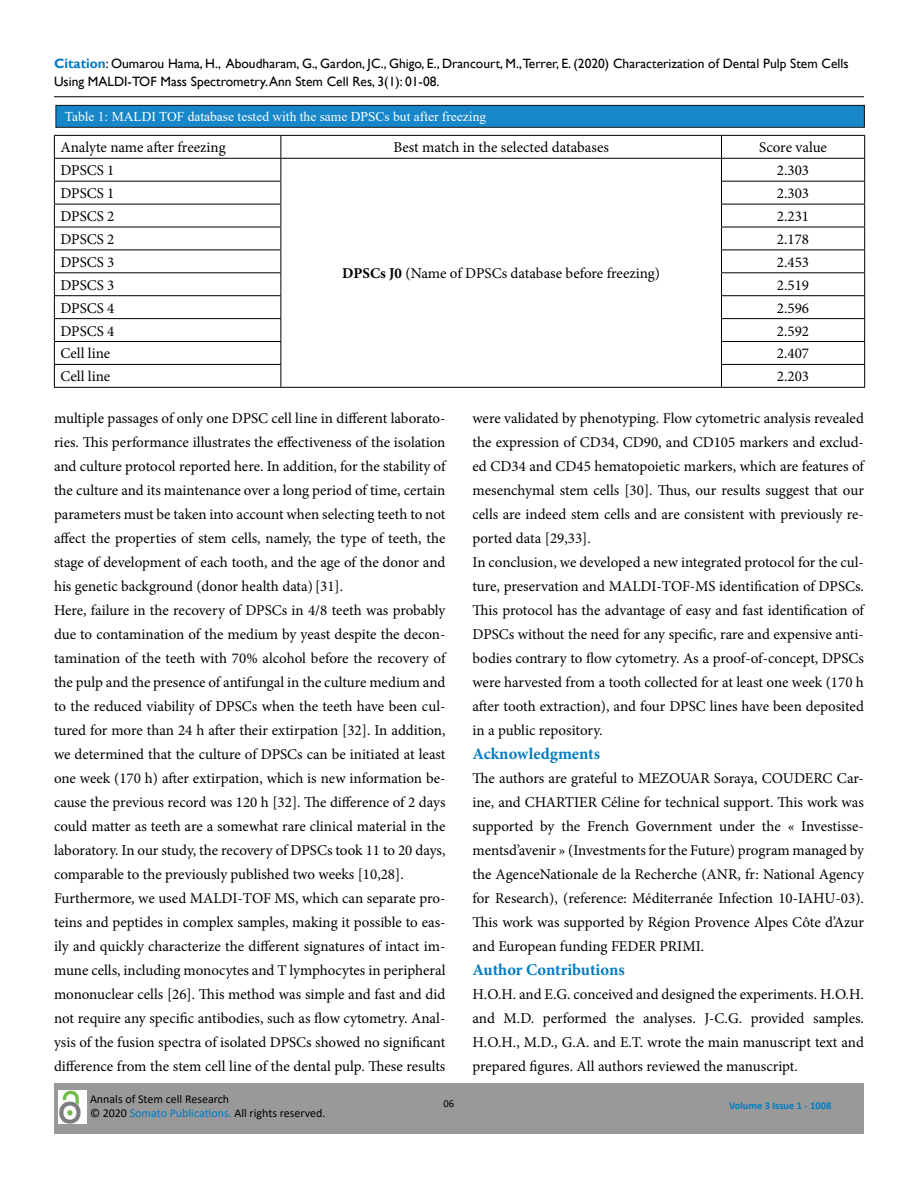
<style>
.page{position:relative;width:918px;height:1188px;background:#fff}
.page>*{position:absolute;margin:0;border:0;box-sizing:border-box;transform-origin:0 0}
.t1{font:700 16.5px "Minion Pro";color:#007cc4}
.t2{font:15px/24px "Minion Pro";color:#000}
.t3{font:13.5px/18px "Gill Sans";color:#000}
.t4{font:13.5px "Times New Roman";color:#fff}
.t5{font:12px/14.4px "Calibri";color:#000}
.t6{font:700 10.5px "Calibri";color:#007cc4}
.t7{font:10.5px "Calibri";color:#000}
.s1{font-weight:700;color:#007cc4}
.s2{font-weight:700}
.s3{color:#007cc4}
</style>
<div class="page">
<hr style="left:54px;top:96px;width:810px;height:1px;background:#000">
<div style="left:54px;top:1083px;width:810px;height:51px;background:#999"></div>
<img style="left:58px;top:1090px;width:29px;height:33px">
<hr style="left:54px;top:135px;width:227px;height:1px;background:#000">
<hr style="left:281px;top:135px;width:441px;height:1px;background:#000">
<hr style="left:722px;top:135px;width:143px;height:1px;background:#000">
<hr style="left:54px;top:158px;width:227px;height:1px;background:#000">
<hr style="left:281px;top:158px;width:441px;height:1px;background:#000">
<hr style="left:281px;top:387px;width:441px;height:1px;background:#000">
<hr style="left:722px;top:158px;width:143px;height:1px;background:#000">
<hr style="left:54px;top:181px;width:227px;height:1px;background:#000">
<hr style="left:721px;top:181px;width:144px;height:1px;background:#000">
<hr style="left:54px;top:204px;width:227px;height:1px;background:#000">
<hr style="left:721px;top:204px;width:144px;height:1px;background:#000">
<hr style="left:54px;top:227px;width:227px;height:1px;background:#000">
<hr style="left:721px;top:227px;width:144px;height:1px;background:#000">
<hr style="left:54px;top:250px;width:227px;height:1px;background:#000">
<hr style="left:721px;top:250px;width:144px;height:1px;background:#000">
<hr style="left:54px;top:272px;width:227px;height:1px;background:#000">
<hr style="left:721px;top:272px;width:144px;height:1px;background:#000">
<hr style="left:54px;top:295px;width:227px;height:1px;background:#000">
<hr style="left:721px;top:295px;width:144px;height:1px;background:#000">
<hr style="left:54px;top:318px;width:227px;height:1px;background:#000">
<hr style="left:721px;top:318px;width:144px;height:1px;background:#000">
<hr style="left:54px;top:341px;width:227px;height:1px;background:#000">
<hr style="left:721px;top:341px;width:144px;height:1px;background:#000">
<hr style="left:54px;top:364px;width:227px;height:1px;background:#000">
<svg style="left:54px;top:136px;width:1px;height:251px"></svg>
<svg style="left:280px;top:136px;width:1px;height:251px"></svg>
<hr style="left:54px;top:387px;width:227px;height:1px;background:#000">
<hr style="left:721px;top:364px;width:144px;height:1px;background:#000">
<svg style="left:721px;top:136px;width:1px;height:251px"></svg>
<svg style="left:864px;top:136px;width:1px;height:251px"></svg>
<hr style="left:722px;top:387px;width:143px;height:1px;background:#000">
<div style="left:56px;top:105px;width:808px;height:22px;background:#1787c9"></div>
<div style="left:56px;top:105px;width:809px;height:23px;border:1px solid #000"></div>
<p class="t3" style="left:54px;top:55px;width:796px"><span class="s1">Citation</span>: Oumarou Hama, H., Aboudharam, G., Gardon, JC., Ghigo, E., Drancourt, M.,Terrer, E. (2020) Characterization of Dental Pulp Stem Cells<br>Using MALDI-TOF Mass Spectrometry. Ann Stem Cell Res, 3(1): 01-08.</p>
<p class="t4" style="left:65px;top:107px;width:423px">Table 1: MALDI TOF database tested with the same DPSCs but after freezing</p>
<p class="t2" style="left:60px;top:136px;width:167px">Analyte name after freezing</p>
<p class="t2" style="left:393px;top:136px;width:217px">Best match in the selected databases</p>
<p class="t2" style="left:759px;top:136px;width:69px">Score value</p>
<p class="t2" style="left:60px;top:158px;width:56px">DPSCS 1</p>
<p class="t2" style="left:777px;top:158px;width:34px">2.303</p>
<p class="t2" style="left:60px;top:181px;width:56px">DPSCS 1</p>
<p class="t2" style="left:777px;top:181px;width:34px">2.303</p>
<p class="t2" style="left:60px;top:204px;width:56px">DPSCS 2</p>
<p class="t2" style="left:777px;top:204px;width:34px">2.231</p>
<p class="t2" style="left:60px;top:227px;width:56px">DPSCS 2</p>
<p class="t2" style="left:777px;top:227px;width:34px">2.178</p>
<p class="t2" style="left:60px;top:250px;width:56px">DPSCS 3</p>
<p class="t2" style="left:777px;top:250px;width:34px">2.453</p>
<p class="t2" style="left:60px;top:273px;width:56px">DPSCS 3</p>
<p class="t2" style="left:777px;top:273px;width:34px">2.519</p>
<p class="t2" style="left:60px;top:296px;width:56px">DPSCS 4</p>
<p class="t2" style="left:777px;top:296px;width:34px">2.596</p>
<p class="t2" style="left:60px;top:319px;width:56px">DPSCS 4</p>
<p class="t2" style="left:777px;top:319px;width:34px">2.592</p>
<p class="t2" style="left:60px;top:342px;width:51px">Cell line</p>
<p class="t2" style="left:777px;top:342px;width:34px">2.407</p>
<p class="t2" style="left:60px;top:365px;width:51px">Cell line</p>
<p class="t2" style="left:777px;top:365px;width:34px">2.203</p>
<p class="t2" style="left:342px;top:262px;width:319px"><span class="s2">DPSCs J0</span> (Name of DPSCs database before freezing)</p>
<p class="t2" style="left:54px;top:407px;width:393px">multiple passages of only one DPSC cell line in different laborato&shy;ries. This performance illustrates the effectiveness of the isolation and culture protocol reported here. In addition, for the stability of the culture and its maintenance over a long period of time, certain parameters must be taken into account when selecting teeth to not affect the properties of stem cells, namely, the type of teeth, the stage of development of each tooth, and the age of the donor and his genetic background (donor health data)[31].<br>Here, failure in the recovery of DPSCs in 4/8 teeth was probably due to contamination of the medium by yeast despite the decon&shy;tamination of the teeth with 70% alcohol before the recovery of the pulp and the presence of antifungal in the culture medium and to the reduced viability of DPSCs when the teeth have been cul&shy;tured for more than 24 h after their extirpation [32]. In addition, we determined that the culture of DPSCs can be initiated at least one week (170 h) after extirpation, which is new information be&shy;cause the previous record was 120 h [32]. The difference of 2 days could matter as teeth are a somewhat rare clinical material in the laboratory. In our study, the recovery of DPSCs took 11 to 20 days, comparable to the previously published two weeks [10,28].<br>Furthermore, we used MALDI-TOF MS, which can separate pro&shy;teins and peptides in complex samples, making it possible to eas&shy;ily and quickly characterize the different signatures of intact im&shy;mune cells, including monocytes and T lymphocytes in peripheral mononuclear cells [26]. This method was simple and fast and did not require any specific antibodies, such as flow cytometry. Anal&shy;ysis of the fusion spectra of isolated DPSCs showed no significant difference from the stem cell line of the dental pulp. These results</p>
<p class="t2" style="left:473px;top:407px;width:393px">were validated by phenotyping. Flow cytometric analysis revealed the expression of CD34, CD90, and CD105 markers and exclud&shy;ed CD34 and CD45 hematopoietic markers, which are features of mesenchymal stem cells [30]. Thus, our results suggest that our cells are indeed stem cells and are consistent with previously re&shy;ported data [29,33].<br>In conclusion, we developed a new integrated protocol for the cul&shy;ture, preservation and MALDI-TOF-MS identification of DPSCs.<br>This protocol has the advantage of easy and fast identification of DPSCs without the need for any specific, rare and expensive anti&shy;bodies contrary to flow cytometry. As a proof-of-concept, DPSCs were harvested from a tooth collected for at least one week (170 h after tooth extraction), and four DPSC lines have been deposited in a public repository.</p>
<p class="t1" style="left:472px;top:743px;width:129px">Acknowledgments</p>
<p class="t2" style="left:472px;top:767px;width:393px;text-align:justify">The authors are grateful to MEZOUAR Soraya, COUDERC Car&shy;ine, and CHARTIER Céline for technical support. This work was supported by the French Government under the « Investisse&shy;mentsd’avenir » (Investments for the Future) program managed by the AgenceNationale de la Recherche (ANR, fr: National Agency for Research), (reference: Méditerranée Infection 10-IAHU-03).<br>This work was supported by Région Provence Alpes Côte d’Azur and European funding FEDER PRIMI.</p>
<p class="t1" style="left:472px;top:959px;width:154px">Author Contributions</p>
<p class="t2" style="left:472px;top:983px;width:393px;text-align:justify">H.O.H. and E.G. conceived and designed the experiments. H.O.H. and M.D. performed the analyses. J-C.G. provided samples.<br>H.O.H., M.D., G.A. and E.T. wrote the main manuscript text and prepared figures. All authors reviewed the manuscript.</p>
<p class="t5" style="left:90px;top:1091px;width:237px">Annals of Stem cell Research<br>© 2020 <span class="s3">Somato Publications.</span> All rights reserved.</p>
<p class="t7" style="left:444px;top:1096px;width:12px">06</p>
<p class="t6" style="left:729px;top:1098px;width:104px">Volume 3 Issue 1 - 1008</p>
</div>
